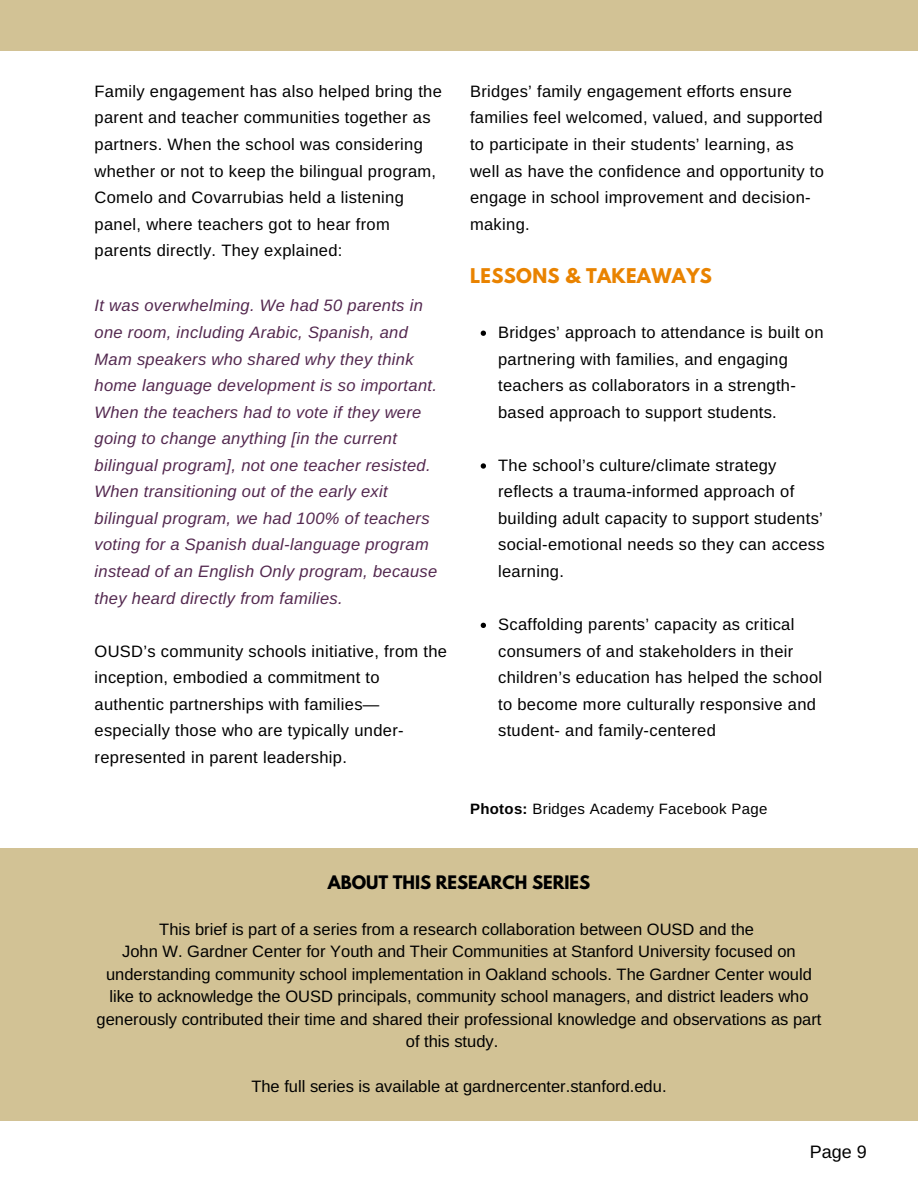
<style>
.page{position:relative;width:918px;height:1188px;background:#fff}
.page>*{position:absolute;margin:0;border:0;box-sizing:border-box;transform-origin:0 0}
.t1{font:700 18px "League Spartan";letter-spacing:.02em;color:#e98300}
.t2{font:18px "Arimo";color:#000}
.t3{font:16.5px/26.5px "Arimo";letter-spacing:.02em;color:#000}
.t4{font:16.5px "Arimo";color:#000}
.t5{font:italic 16.5px/26.5px "Arimo";letter-spacing:.02em;color:#53284f}
.t6{font:700 16.5px "League Spartan";color:#000}
.t7{font:15px "Arimo";letter-spacing:.02em;color:#000}
.s1{font-weight:700}
</style>
<div class="page">
<svg style="left:481px;top:331px;width:5px;height:5px"></svg>
<svg style="left:481px;top:463px;width:5px;height:6px"></svg>
<svg style="left:481px;top:623px;width:5px;height:5px"></svg>
<div style="left:0;top:0;width:918px;height:51px;background:#d2c295"></div>
<div style="left:0;top:849px;width:917px;height:272px;background:#d2c295"></div>
<p class="t3" style="left:95px;top:78px;width:349px">Family engagement has also helped bring the parent and teacher communities together as partners. When the school was considering whether or not to keep the bilingual program, Comelo and Covarrubias held a listening panel, where teachers got to hear from parents directly. They explained:</p>
<p class="t5" style="left:95px;top:292px;width:344px">It was overwhelming. We had 50 parents in one room, including Arabic, Spanish, and Mam speakers who shared why they think home language development is so important.<br>When the teachers had to vote if they were going to change anything [in the current bilingual program], not one teacher resisted.<br>When transitioning out of the early exit bilingual program, we had 100% of teachers voting for a Spanish dual-language program instead of an English Only program, because they heard directly from families.</p>
<p class="t3" style="left:95px;top:638px;width:354px">OUSD’s community schools initiative, from the inception, embodied a commitment to authentic partnerships with families— especially those who are typically under&shy;represented in parent leadership.</p>
<p class="t3" style="left:470px;top:78px;width:355px">Bridges’ family engagement efforts ensure families feel welcomed, valued, and supported to participate in their students’ learning, as well as have the confidence and opportunity to engage in school improvement and decision&shy;making.</p>
<p class="t1" style="left:470px;top:267px;width:243px">LESSONS &amp; TAKEAWAYS</p>
<p class="t3" style="left:498px;top:319px;width:327px">Bridges’ approach to attendance is built on partnering with families, and engaging teachers as collaborators in a strength&shy;based approach to support students.</p>
<p class="t3" style="left:498px;top:452px;width:328px">The school’s culture/climate strategy reflects a trauma-informed approach of building adult capacity to support students’ social-emotional needs so they can access learning.</p>
<p class="t3" style="left:498px;top:611px;width:326px">Scaffolding parents’ capacity as critical consumers of and stakeholders in their children’s education has helped the school to become more culturally responsive and student- and family-centered</p>
<p class="t7" style="left:470px;top:800px;width:299px"><span class="s1">Photos:</span> Bridges Academy Facebook Page</p>
<p class="t6" style="left:328px;top:874px;width:264px">ABOUT THIS RESEARCH SERIES</p>
<p class="t4" style="left:159px;top:920px;width:596px">This brief is part of a series from a research collaboration between OUSD and the</p>
<p class="t4" style="left:122px;top:942px;width:675px">John W. Gardner Center for Youth and Their Communities at Stanford University focused on</p>
<p class="t4" style="left:106px;top:965px;width:707px">understanding community school implementation in Oakland schools. The Gardner Center would</p>
<p class="t4" style="left:109px;top:987px;width:701px">like to acknowledge the OUSD principals, community school managers, and district leaders who</p>
<p class="t4" style="left:97px;top:1010px;width:726px">generously contributed their time and shared their professional knowledge and observations as part</p>
<p class="t4" style="left:406px;top:1032px;width:94px">of this study.</p>
<p class="t4" style="left:251px;top:1077px;width:417px">The full series is available at gardnercenter.stanford.edu.</p>
<p class="t2" style="left:810px;top:1142px;width:59px">Page 9</p>
</div>
